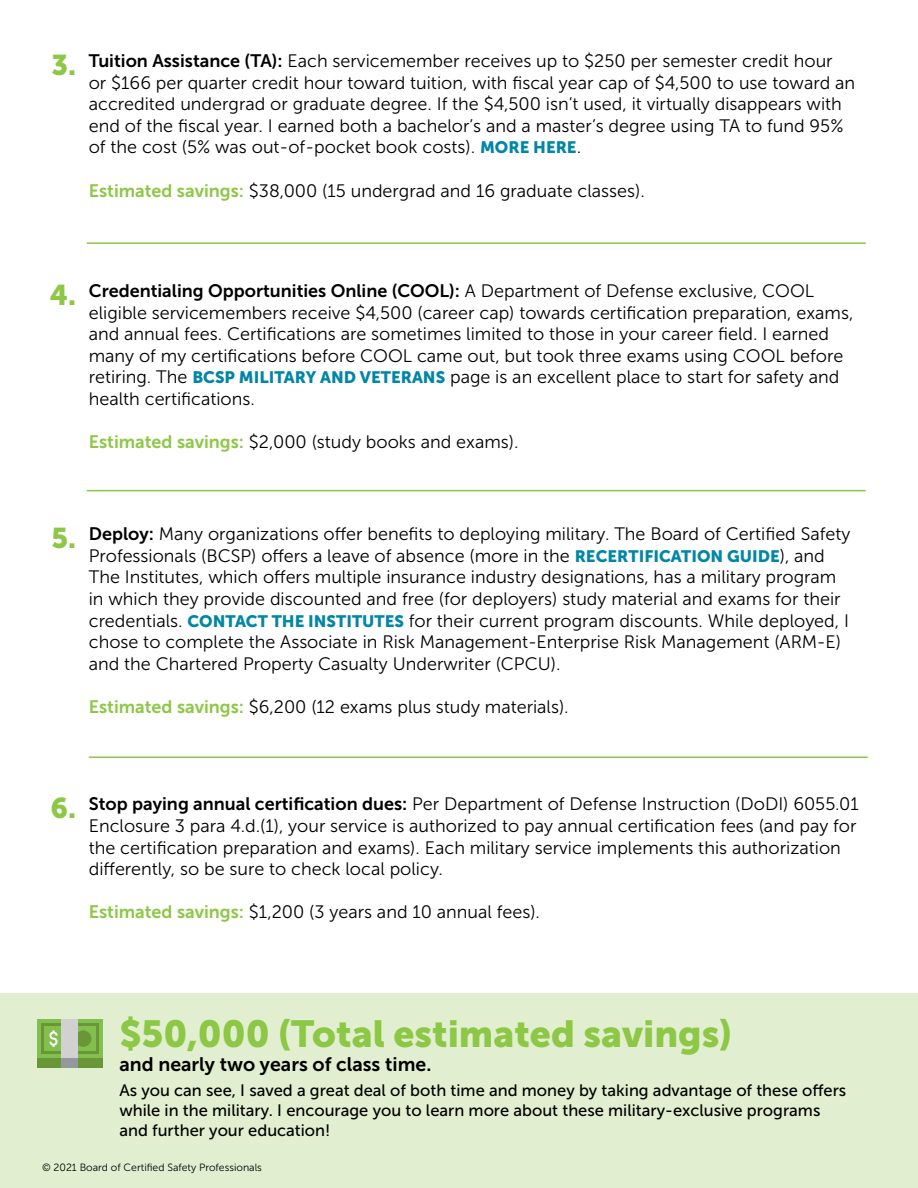
<style>
.page{position:relative;width:918px;height:1188px;background:#fff}
.page>*{position:absolute;margin:0;border:0;box-sizing:border-box;transform-origin:0 0}
.t1{font:37.5px "Museo Sans 900";color:#8cc745}
.t2{font:28.5px "Museo Sans 900";color:#8cc745}
.t3{font:19.5px "Museo Sans 700";color:#000}
.t4{font:18px/21.6px "Museo Sans 300";color:#000}
.t5{font:18px "Museo Sans 700";color:#000}
.t6{font:16.5px/19.8px "Museo Sans 500";color:#000}
.t7{font:10.5px "Museo Sans 300";color:#000}
.s1{font-family:"Museo Sans 700"}
.s2{font-family:"Museo Sans 900";font-size:16.5px;color:#0086a6}
.s3{font-family:"Museo Sans 700";color:#8cc745}
.s4{font-family:"Museo Sans 300"}
</style>
<div class="page">
<div style="left:0;top:994px;width:918px;height:194px;background:#e1eecf"></div>
<div style="left:37px;top:1058px;width:66px;height:9px;background:#699636"></div>
<div style="left:37px;top:1019px;width:66px;height:39px;background:#82bf4f"></div>
<div style="left:62px;top:1058px;width:16px;height:9px;background:#94999c"></div>
<div style="left:41px;top:1023px;width:58px;height:31px;background:#699636"></div>
<div style="left:44px;top:1026px;width:52px;height:25px;background:#82bf4f"></div>
<div style="left:75px;top:1030px;width:16px;height:17px;background:#699636;border-radius:50%"></div>
<div style="left:62px;top:1019px;width:16px;height:39px;background:#d1d1d1"></div>
<svg style="left:49px;top:1030px;width:9px;height:17px"></svg>
<hr style="left:87px;top:242px;width:779px;height:2px;background:#8cc745">
<hr style="left:87px;top:490px;width:779px;height:1px;background:#8cc745">
<hr style="left:89px;top:756px;width:779px;height:2px;background:#8cc745">
<h2 class="t2" style="left:51px;top:49px;width:26px">3.</h2>
<p class="t4" style="left:89px;top:50px;width:768px"><span class="s1">Tuition Assistance (TA):</span> Each servicemember receives up to $250 per semester credit hour<br>or $166 per quarter credit hour toward tuition, with fiscal year cap of $4,500 to use toward an accredited undergrad or graduate degree. If the $4,500 isn’t used, it virtually disappears with end of the fiscal year. I earned both a bachelor’s and a master’s degree using TA to fund 95% of the cost (5% was out-of-pocket book costs). <span class="s2">MORE HERE</span>.</p>
<p class="t4" style="left:89px;top:180px;width:558px"><span class="s3">Estimated savings:</span> $38,000 (15 undergrad and 16 graduate classes).</p>
<h2 class="t2" style="left:50px;top:279px;width:28px">4.</h2>
<p class="t5" style="left:89px;top:281px;width:727px">Credentialing Opportunities Online (COOL): <span class="s4">A Department of Defense exclusive, COOL</span></p>
<p class="t4" style="left:89px;top:302px;width:766px">eligible servicemembers receive $4,500 (career cap) towards certification preparation, exams, and annual fees. Certifications are sometimes limited to those in your career field. I earned many of my certifications before COOL came out, but took three exams using COOL before retiring. The <span class="s2">BCSP MILITARY AND VETERANS</span> page is an excellent place to start for safety and health certifications.</p>
<p class="t4" style="left:89px;top:431px;width:431px"><span class="s3">Estimated savings:</span> $2,000 (study books and exams).</p>
<h2 class="t2" style="left:52px;top:522px;width:26px">5.</h2>
<p class="t4" style="left:89px;top:523px;width:763px"><span class="s1">Deploy:</span> Many organizations offer benefits to deploying military. The Board of Certified Safety Professionals (BCSP) offers a leave of absence (more in the <span class="s2">RECERTIFICATION GUIDE</span>), and The Institutes, which offers multiple insurance industry designations, has a military program in which they provide discounted and free (for deployers) study material and exams for their credentials. <span class="s2">CONTACT THE INSTITUTES</span> for their current program discounts. While deployed, I chose to complete the Associate in Risk Management-Enterprise Risk Management (ARM-E) and the Chartered Property Casualty Underwriter (CPCU).</p>
<p class="t4" style="left:89px;top:696px;width:481px"><span class="s3">Estimated savings:</span> $6,200 (12 exams plus study materials).</p>
<h2 class="t2" style="left:51px;top:792px;width:27px">6.</h2>
<p class="t4" style="left:89px;top:793px;width:771px"><span class="s1">Stop paying annual certification dues:</span> Per Department of Defense Instruction (DoDI) 6055.01<br>Enclosure 3 para 4.d.(1), your service is authorized to pay annual certification fees (and pay for the certification preparation and exams). Each military service implements this authorization differently, so be sure to check local policy.</p>
<p class="t4" style="left:89px;top:901px;width:453px"><span class="s3">Estimated savings:</span> $1,200 (3 years and 10 annual fees).</p>
<h1 class="t1" style="left:119px;top:1013px;width:614px">$50,000 (Total estimated savings)</h1>
<p class="t3" style="left:119px;top:1053px;width:313px">and nearly two years of class time.</p>
<p class="t6" style="left:119px;top:1081px;width:728px">As you can see, I saved a great deal of both time and money by taking advantage of these offers while in the military. I encourage you to learn more about these military-exclusive programs and further your education!</p>
<p class="t7" style="left:42px;top:1161px;width:221px">© 2021 Board of Certified Safety Professionals</p>
</div>
